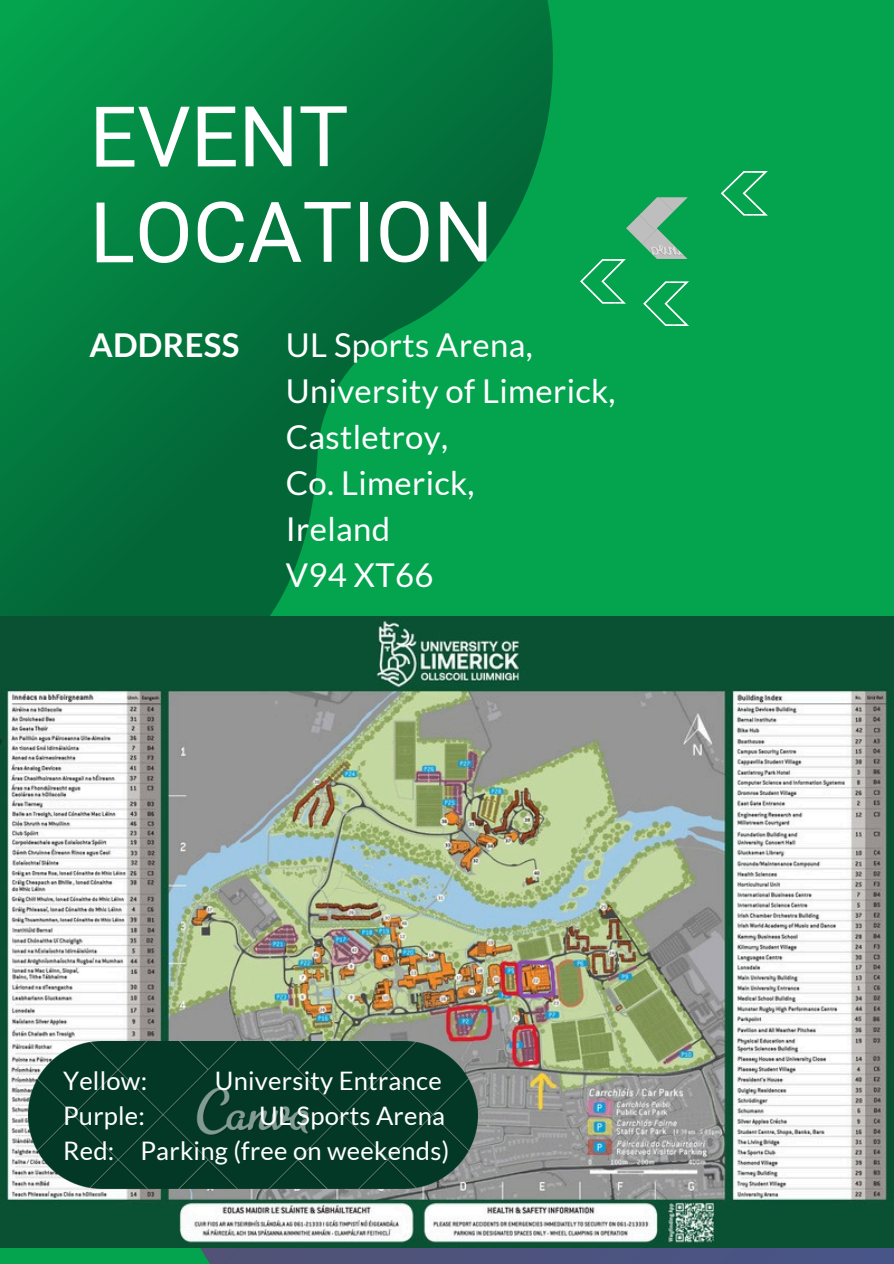
<style>
.page{position:relative;width:894px;height:1264px;background:#fff}
.page>*{position:absolute;margin:0;border:0;box-sizing:border-box;transform-origin:0 0}
.t1{font:84px/95.4px "Heebo";letter-spacing:-.005em;color:#fff}
.t2{font:32.85px/46px "Lato";letter-spacing:.01em;color:#fff}
.t3{font:700 32.85px "Lato";letter-spacing:.01em;color:#fff}
.t4{font:25.5px "Lato";letter-spacing:.01em;color:#fff}
</style>
<div class="page">
<div style="left:0;top:0;width:893px;height:1263px;background:#04a34e"></div>
<svg style="left:145px;top:1247px;width:748px;height:16px;fill:#4c537d"></svg>
<svg style="left:0;top:0;width:553px;height:616px"></svg>
<img style="left:580px;top:171px;width:187px;height:154px">
<img style="left:0;top:616px;width:893px;height:631px">
<img style="left:28px;top:1041px;width:449px;height:147px">
<p class="t1" style="left:89px;top:92px;width:405px">EVENT<br>LOCATION</p>
<h3 class="t3" style="left:89px;top:325px;width:151px">ADDRESS</h3>
<p class="t2" style="left:286px;top:321px;width:331px">UL Sports Arena,<br>University of Limerick,<br>Castletroy,<br>Co. Limerick,<br>Ireland<br>V94 XT66</p>
<p class="t4" style="left:63px;top:1064px;width:86px">Yellow:</p>
<p class="t4" style="left:215px;top:1064px;width:228px">University Entrance</p>
<p class="t4" style="left:63px;top:1099px;width:83px">Purple:</p>
<p class="t4" style="left:259px;top:1099px;width:187px">UL Sports Arena</p>
<p class="t4" style="left:63px;top:1134px;width:387px">Red: Parking (free on weekends)</p>
</div>
